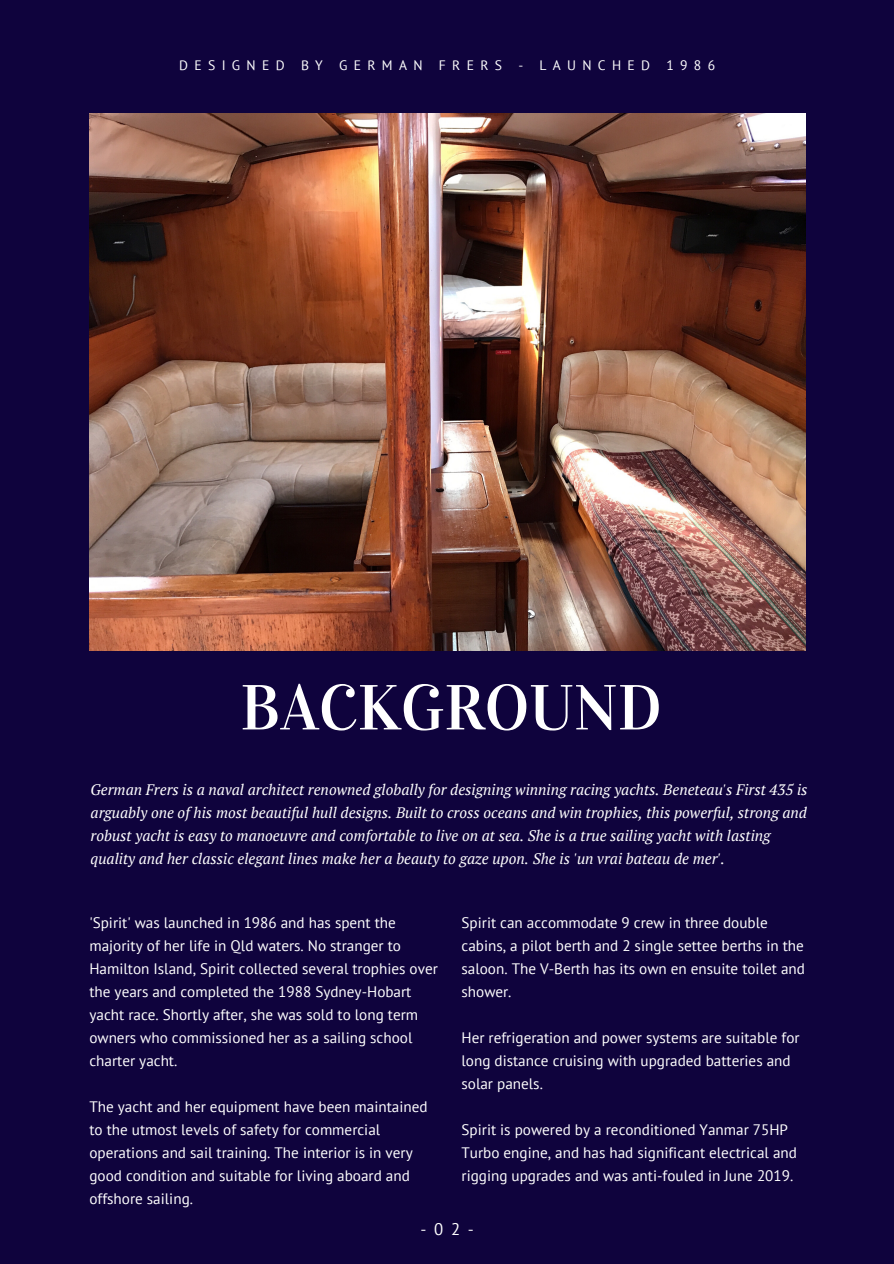
<style>
.page{position:relative;width:894px;height:1264px;background:#fff}
.page>*{position:absolute;margin:0;border:0;box-sizing:border-box;transform-origin:0 0}
.t1{font:63.6px "Vidaloka";color:#fff}
.t2{font:16.8px "PT Sans";color:#fff}
.t3{font:15.15px/23px "PT Sans";color:#fff}
.t4{font:italic 15.15px/23px "PT Serif";color:#fff}
.t5{font:13.65px "PT Sans";letter-spacing:.46em;color:#fff}
</style>
<div class="page">
<div style="left:0;top:0;width:893px;height:1263px;background:#0f033d"></div>
<img style="left:89px;top:114px;width:715px;height:536px">
<p class="t5" style="left:179px;top:56px;width:537px">DESIGNED BY GERMAN FRERS - LAUNCHED 1986</p>
<h1 class="t1" style="left:240px;top:669px;width:423px">BACKGROUND</h1>
<p class="t4" style="left:91px;top:777px;width:718px">German Frers is a naval architect renowned globally for designing winning racing yachts. Beneteau's First 435 is arguably one of his most beautiful hull designs. Built to cross oceans and win trophies, this powerful, strong and robust yacht is easy to manoeuvre and comfortable to live on at sea. She is a true sailing yacht with lasting quality and her classic elegant lines make her a beauty to gaze upon. She is 'un vrai bateau de mer'.</p>
<p class="t3" style="left:89px;top:911px;width:350px">'Spirit' was launched in 1986 and has spent the majority of her life in Qld waters. No stranger to Hamilton Island, Spirit collected several trophies over the years and completed the 1988 Sydney-Hobart yacht race. Shortly after, she was sold to long term owners who commissioned her as a sailing school charter yacht.</p>
<p class="t3" style="left:89px;top:1095px;width:339px">The yacht and her equipment have been maintained to the utmost levels of safety for commercial operations and sail training. The interior is in very good condition and suitable for living aboard and offshore sailing.</p>
<p class="t3" style="left:461px;top:911px;width:345px">Spirit can accommodate 9 crew in three double cabins, a pilot berth and 2 single settee berths in the saloon. The V-Berth has its own en ensuite toilet and shower.</p>
<p class="t3" style="left:461px;top:1026px;width:339px">Her refrigeration and power systems are suitable for long distance cruising with upgraded batteries and solar panels.</p>
<p class="t3" style="left:461px;top:1118px;width:337px">Spirit is powered by a reconditioned Yanmar 75HP<br>Turbo engine, and has had significant electrical and rigging upgrades and was anti-fouled in June 2019.</p>
<p class="t2" style="left:420px;top:1218px;width:55px">-02-</p>
</div>
